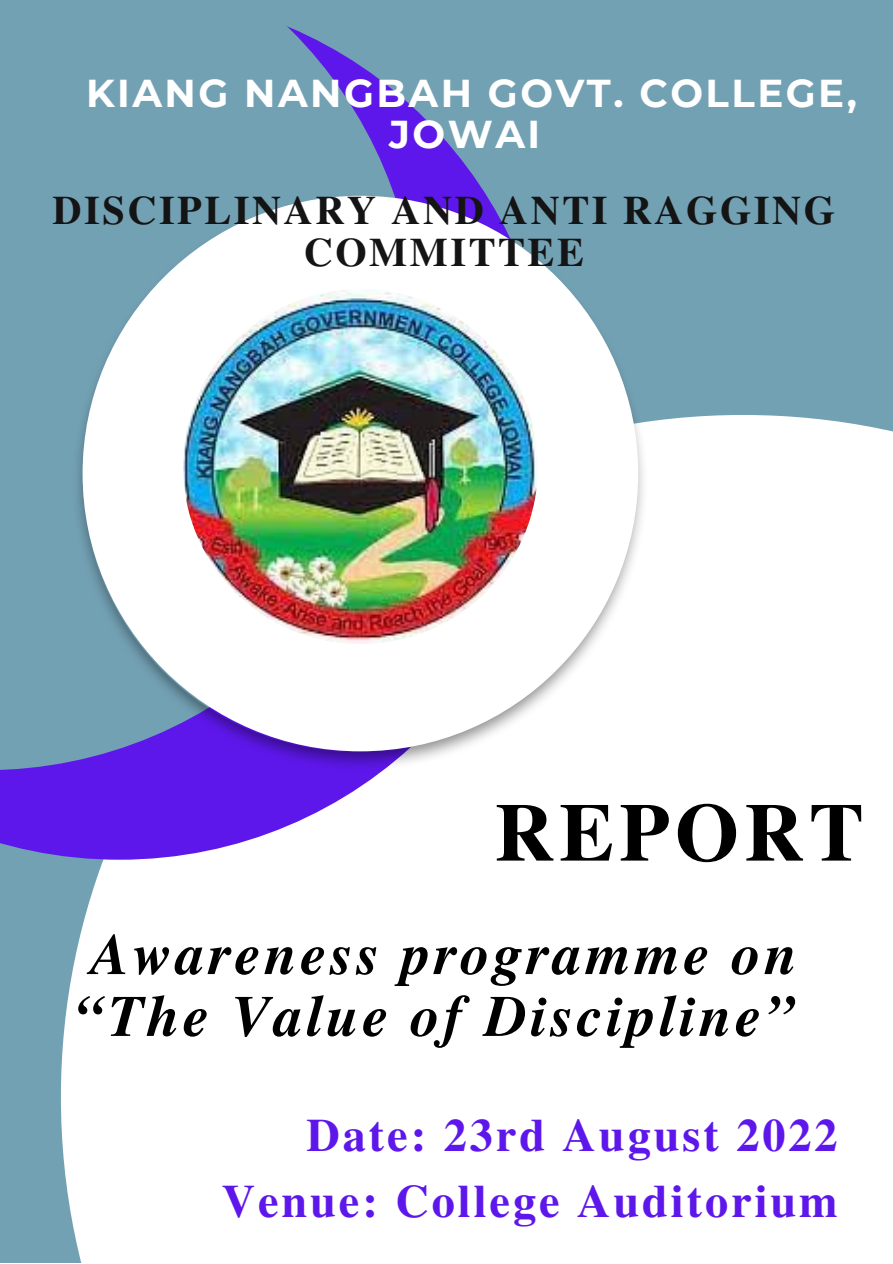
<style>
.page{position:relative;width:893px;height:1264px;background:#fff}
.page>*{position:absolute;margin:0;border:0;box-sizing:border-box;transform-origin:0 0}
.t1{font:700 82.2px "Te X Gyre Termes";letter-spacing:.065em;color:#000}
.t2{font:italic 700 58.2px/61.8px "Te X Gyre Termes";letter-spacing:.065em;color:#000}
.t3{font:700 46.2px/65.4px "Te X Gyre Termes";letter-spacing:.065em;color:#5e17eb;text-align:right}
.t4{font:700 40.2px/41.5px "Te X Gyre Termes";letter-spacing:.065em;color:#141414;text-align:center}
.t5{font:700 38.7px/40.5px "Montserrat";letter-spacing:.065em;color:#fff;text-align:center}
</style>
<div class="page">
<div style="left:0;top:0;width:892px;height:1262px;background:#73a1b4"></div>
<div style="left:61px;top:415px;width:831px;height:847px;background:#fff"></div>
<svg style="left:0;top:112px;width:553px;height:747px;background:#9c7fea"></svg>
<svg style="left:0;top:26px;width:418px;height:744px"></svg>
<img style="left:72px;top:196px;width:576px;height:574px">
<div style="left:83px;top:196px;width:555px;height:555px;background:#fff;border-radius:50%"></div>
<img style="left:183px;top:289px;width:355px;height:355px;border-radius:50%">
<p class="t5" style="left:86px;top:73px;width:772px">KIANG NANGBAH GOVT. COLLEGE,<br>JOWAI</p>
<p class="t4" style="left:52px;top:188px;width:784px">DISCIPLINARY AND ANTI RAGGING<br>COMMITTEE</p>
<h1 class="t1" style="left:494px;top:768px;width:370px">REPORT</h1>
<p class="t2" style="left:75px;top:921px;width:723px">Awareness programme on “The Value of Discipline”</p>
<p class="t3" style="left:222px;top:1100px;width:617px">Date: 23rd August 2022<br>Venue: College Auditorium</p>
</div>
